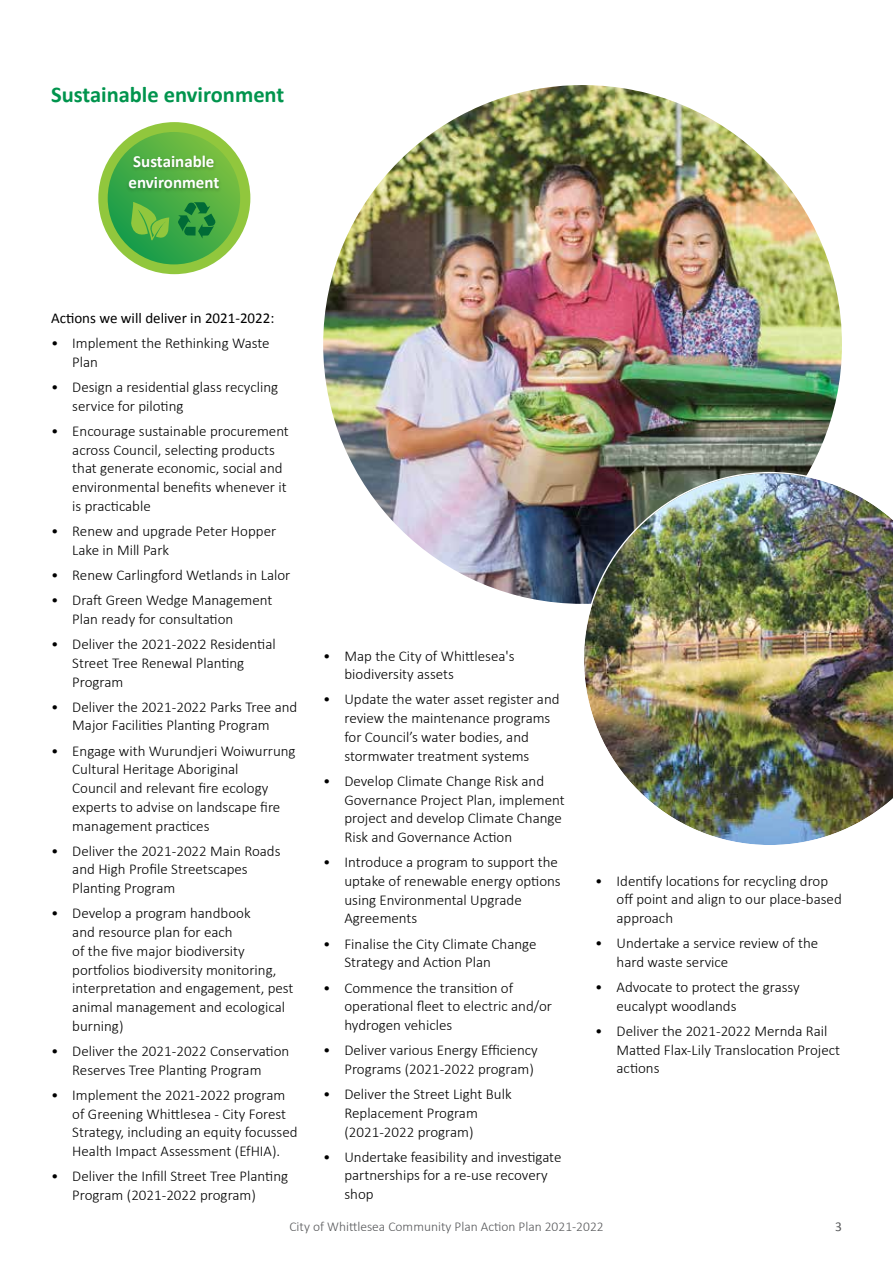
<style>
.page{position:relative;width:893px;height:1263px;background:#fff}
.page>*{position:absolute;margin:0;border:0;box-sizing:border-box;transform-origin:0 0}
.t1{font:700 22.5px "Calibri";color:#00944d}
.t2{font:700 16.95px/20.9px "Calibri";color:#fff}
.t3{font:300 15px/18.8px "Calibri";color:#000}
.t4{font:15px "Calibri";color:#000}
.t5{font:300 13.5px "Calibri";color:#58595b}
.t6{font:13.5px "Calibri";color:#58595b}
</style>
<div class="page">
<svg style="left:94px;top:118px;width:161px;height:160px;fill:#91c73d"></svg>
<div style="left:90px;top:114px;width:169px;height:169px;border:8px solid #fff;border-radius:50%"></div>
<svg style="left:108px;top:132px;width:132px;height:132px;background:#46ac45"></svg>
<svg style="left:178px;top:201px;width:39px;height:38px"></svg>
<svg style="left:131px;top:202px;width:38px;height:39px"></svg>
<div style="left:125px;top:154px;width:97px;height:39px;background:#000;opacity:.25"></div>
<img style="left:323px;top:85px;width:519px;height:519px;border-radius:259px">
<img style="left:583px;top:472px;width:310px;height:373px">
<h1 class="t1" style="left:51px;top:80px;width:235px">Sustainable environment</h1>
<p class="t2" style="left:129px;top:151px;width:92px">Sustainable environment</p>
<p class="t4" style="left:51px;top:309px;width:225px">Actions we will deliver in 2021-2022:</p>
<p class="t3" style="left:72px;top:333px;width:199px;text-indent:-21px">• Implement the Rethinking Waste<br>Plan</p>
<p class="t3" style="left:72px;top:377px;width:207px;text-indent:-21px">• Design a residential glass recycling service for piloting</p>
<p class="t3" style="left:72px;top:421px;width:218px;text-indent:-21px">• Encourage sustainable procurement across Council, selecting products that generate economic, social and environmental benefits whenever it is practicable</p>
<p class="t3" style="left:72px;top:521px;width:205px;text-indent:-21px">• Renew and upgrade Peter Hopper<br>Lake in Mill Park</p>
<p class="t3" style="left:51px;top:565px;width:241px">• Renew Carlingford Wetlands in Lalor</p>
<p class="t3" style="left:72px;top:590px;width:202px;text-indent:-21px">• Draft Green Wedge Management<br>Plan ready for consultation</p>
<p class="t3" style="left:72px;top:634px;width:205px;text-indent:-21px">• Deliver the 2021-2022 Residential<br>Street Tree Renewal Planting<br>Program</p>
<p class="t3" style="left:51px;top:696px;width:248px;text-align:center">• Deliver the 2021-2022 Parks Tree and<br>Major Facilities Planting Program</p>
<p class="t3" style="left:72px;top:740px;width:225px;text-indent:-21px">• Engage with Wurundjeri Woiwurrung<br>Cultural Heritage Aboriginal<br>Council and relevant fire ecology experts to advise on landscape fire management practices</p>
<p class="t3" style="left:72px;top:840px;width:210px;text-indent:-21px">• Deliver the 2021-2022 Main Roads and High Profile Streetscapes<br>Planting Program</p>
<p class="t3" style="left:72px;top:903px;width:223px;text-indent:-21px">• Develop a program handbook<br>and resource plan for each<br>of the five major biodiversity portfolios biodiversity monitoring, interpretation and engagement, pest animal management and ecological burning)</p>
<p class="t3" style="left:51px;top:1041px;width:240px;text-align:center">• Deliver the 2021-2022 Conservation<br>Reserves Tree Planting Program</p>
<p class="t3" style="left:72px;top:1085px;width:227px;text-indent:-21px">• Implement the 2021-2022 program of Greening Whittlesea - City Forest Strategy, including an equity focussed Health Impact Assessment (EfHIA).</p>
<p class="t3" style="left:72px;top:1166px;width:217px;text-indent:-21px">• Deliver the Infill Street Tree Planting<br>Program (2021-2022 program)</p>
<p class="t3" style="left:344px;top:645px;width:172px;text-indent:-21px">• Map the City of Whittlesea's biodiversity assets</p>
<p class="t3" style="left:344px;top:689px;width:217px;text-indent:-21px">• Update the water asset register and review the maintenance programs for Council’s water bodies, and stormwater treatment systems</p>
<p class="t3" style="left:344px;top:771px;width:222px;text-indent:-21px">• Develop Climate Change Risk and Governance Project Plan, implement project and develop Climate Change Risk and Governance Action</p>
<p class="t3" style="left:344px;top:852px;width:218px;text-indent:-21px">• Introduce a program to support the uptake of renewable energy options using Environmental Upgrade<br>Agreements</p>
<p class="t3" style="left:344px;top:933px;width:194px;text-indent:-21px">• Finalise the City Climate Change<br>Strategy and Action Plan</p>
<p class="t3" style="left:344px;top:977px;width:209px;text-indent:-21px">• Commence the transition of operational fleet to electric and/or hydrogen vehicles</p>
<p class="t3" style="left:323px;top:1040px;width:216px;text-align:right">• Deliver various Energy Efficiency<br>Programs (2021-2022 program)</p>
<p class="t3" style="left:344px;top:1084px;width:169px;text-indent:-21px">• Deliver the Street Light Bulk<br>Replacement Program (2021-2022 program)</p>
<p class="t3" style="left:344px;top:1146px;width:219px;text-indent:-21px">• Undertake feasibility and investigate partnerships for a re-use recovery shop</p>
<p class="t3" style="left:617px;top:870px;width:227px;text-indent:-21px">• Identify locations for recycling drop off point and align to our place-based approach</p>
<p class="t3" style="left:617px;top:933px;width:203px;text-indent:-21px">• Undertake a service review of the hard waste service</p>
<p class="t3" style="left:617px;top:977px;width:185px;text-indent:-21px">• Advocate to protect the grassy eucalypt woodlands</p>
<p class="t3" style="left:617px;top:1021px;width:225px;text-indent:-21px">• Deliver the 2021-2022 Mernda Rail<br>Matted Flax-Lily Translocation Project actions</p>
<p class="t5" style="left:289px;top:1218px;width:316px">City of Whittlesea Community Plan Action Plan 2021-2022</p>
<p class="t6" style="left:835px;top:1217px;width:8px">3</p>
</div>
